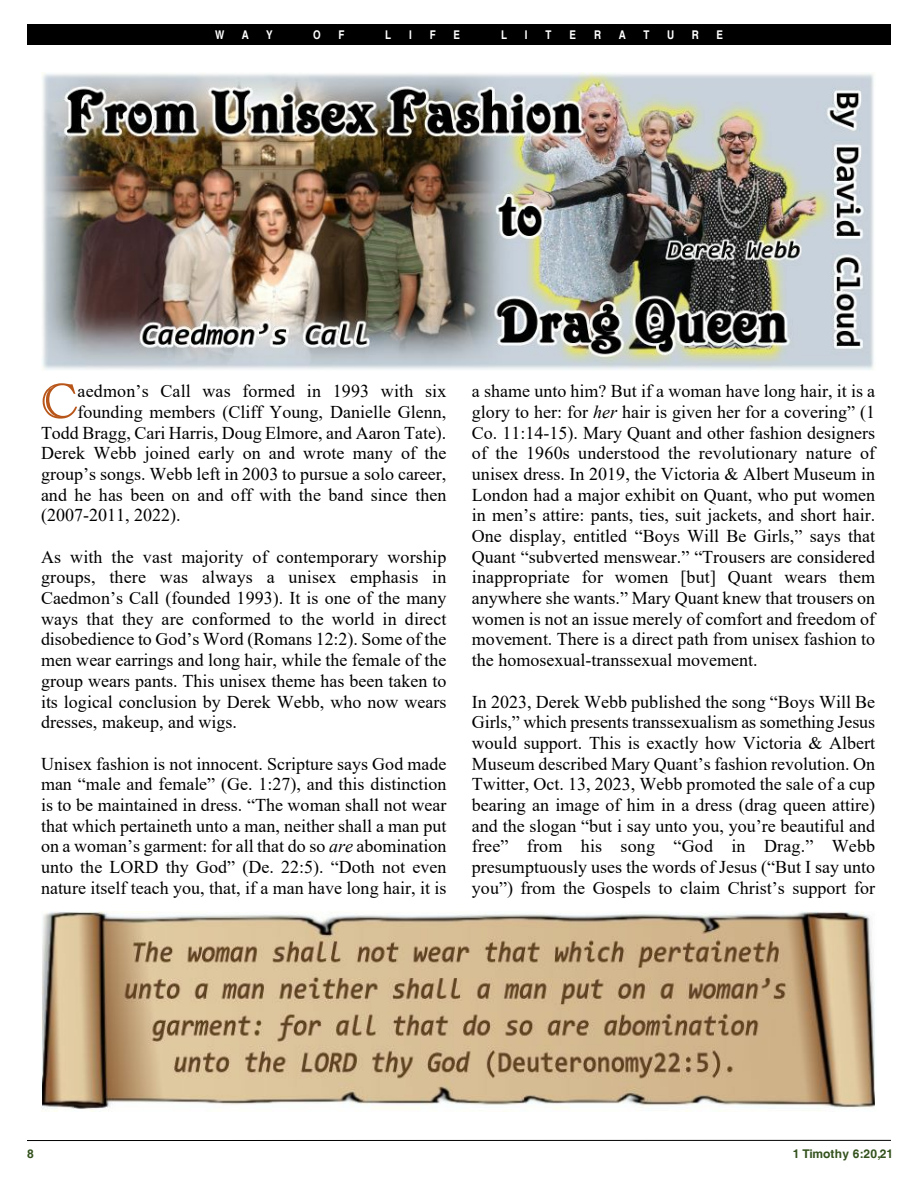
<style>
.page{position:relative;width:918px;height:1188px;background:#fff}
.page>*{position:absolute;margin:0;border:0;box-sizing:border-box;transform-origin:0 0}
.t1{font:18px/20.7px "Times New Roman";color:#000;text-align:justify}
.t2{font:700 condensed 12px "Helvetica";color:#fff}
.t3{font:700 12px "Helvetica";letter-spacing:.005em;color:#33521d}
.s1{font-style:italic}
</style>
<div class="page">
<hr style="left:27px;top:1140px;width:864px;height:1px;background:#000">
<div style="left:27px;top:24px;width:864px;height:21px;background:#000"></div>
<svg style="left:43px;top:383px;width:34px;height:36px"></svg>
<img style="left:42px;top:72px;width:832px;height:298px">
<img style="left:41px;top:912px;width:834px;height:199px">
<p class="t2" style="left:215px;top:30px;width:11px">W</p>
<p class="t2" style="left:242px;top:30px;width:9px">A</p>
<p class="t2" style="left:266px;top:30px;width:8px">Y</p>
<p class="t2" style="left:313px;top:30px;width:9px">O</p>
<p class="t2" style="left:338px;top:30px;width:8px">F</p>
<p class="t2" style="left:385px;top:30px;width:8px">L</p>
<p class="t2" style="left:409px;top:30px;width:4px">I</p>
<p class="t2" style="left:430px;top:30px;width:8px">F</p>
<p class="t2" style="left:454px;top:30px;width:8px">E</p>
<p class="t2" style="left:501px;top:30px;width:8px">L</p>
<p class="t2" style="left:525px;top:30px;width:4px">I</p>
<p class="t2" style="left:546px;top:30px;width:8px">T</p>
<p class="t2" style="left:569px;top:30px;width:8px">E</p>
<p class="t2" style="left:594px;top:30px;width:9px">R</p>
<p class="t2" style="left:619px;top:30px;width:9px">A</p>
<p class="t2" style="left:643px;top:30px;width:8px">T</p>
<p class="t2" style="left:667px;top:30px;width:9px">U</p>
<p class="t2" style="left:692px;top:30px;width:9px">R</p>
<p class="t2" style="left:717px;top:30px;width:8px">E</p>
<p class="t1" style="left:78px;top:383px;width:370px">aedmon’s Call was formed in 1993 with six</p>
<p class="t1" style="left:78px;top:403px;width:370px">founding members (Cliff Young, Danielle Glenn,</p>
<p class="t1" style="left:41px;top:424px;width:407px">Todd Bragg, Cari Harris, Doug Elmore, and Aaron Tate).</p>
<p class="t1" style="left:41px;top:445px;width:407px">Derek Webb joined early on and wrote many of the</p>
<p class="t1" style="left:41px;top:465px;width:407px">group’s songs. Webb left in 2003 to pursue a solo career,</p>
<p class="t1" style="left:41px;top:486px;width:407px">and he has been on and off with the band since then</p>
<p class="t1" style="left:41px;top:507px;width:141px">(2007-2011, 2022).</p>
<p class="t1" style="left:41px;top:548px;width:407px">As with the vast majority of contemporary worship groups, there was always a unisex emphasis in Caedmon’s Call (founded 1993). It is one of the many ways that they are conformed to the world in direct disobedience to God’s Word (Romans 12:2). Some of the men wear earrings and long hair, while the female of the group wears pants. This unisex theme has been taken to its logical conclusion by Derek Webb, who now wears dresses, makeup, and wigs.</p>
<p class="t1" style="left:41px;top:755px;width:407px">Unisex fashion is not innocent. Scripture says God made man “male and female” (Ge. 1:27), and this distinction is to be maintained in dress. “The woman shall not wear that which pertaineth unto a man, neither shall a man put on a woman’s garment: for all that do so <span class="s1">are</span> abomination unto the LORD thy God” (De. 22:5). “Doth not even nature itself teach you, that, if a man have long hair, it is</p>
<p class="t1" style="left:472px;top:383px;width:405px">a shame unto him? But if a woman have long hair, it is a glory to her: for <span class="s1">her</span> hair is given her for a covering” (1<br>Co. 11:14-15). Mary Quant and other fashion designers of the 1960s understood the revolutionary nature of unisex dress. In 2019, the Victoria &amp; Albert Museum in London had a major exhibit on Quant, who put women in men’s attire: pants, ties, suit jackets, and short hair.<br>One display, entitled “Boys Will Be Girls,” says that Quant “subverted menswear.” “Trousers are considered inappropriate for women [but] Quant wears them anywhere she wants.” Mary Quant knew that trousers on women is not an issue merely of comfort and freedom of movement. There is a direct path from unisex fashion to the homosexual-transsexual movement.</p>
<p class="t1" style="left:472px;top:693px;width:405px">In 2023, Derek Webb published the song “Boys Will Be Girls,” which presents transsexualism as something Jesus would support. This is exactly how Victoria &amp; Albert Museum described Mary Quant’s fashion revolution. On Twitter, Oct. 13, 2023, Webb promoted the sale of a cup bearing an image of him in a dress (drag queen attire) and the slogan “but i say unto you, you’re beautiful and free” from his song “God in Drag.” Webb presumptuously uses the words of Jesus (“But I say unto you”) from the Gospels to claim Christ’s support for</p>
<p class="t3" style="left:27px;top:1149px;width:8px">8</p>
<p class="t3" style="left:793px;top:1149px;width:102px">1 Timothy 6:20,21</p>
</div>
